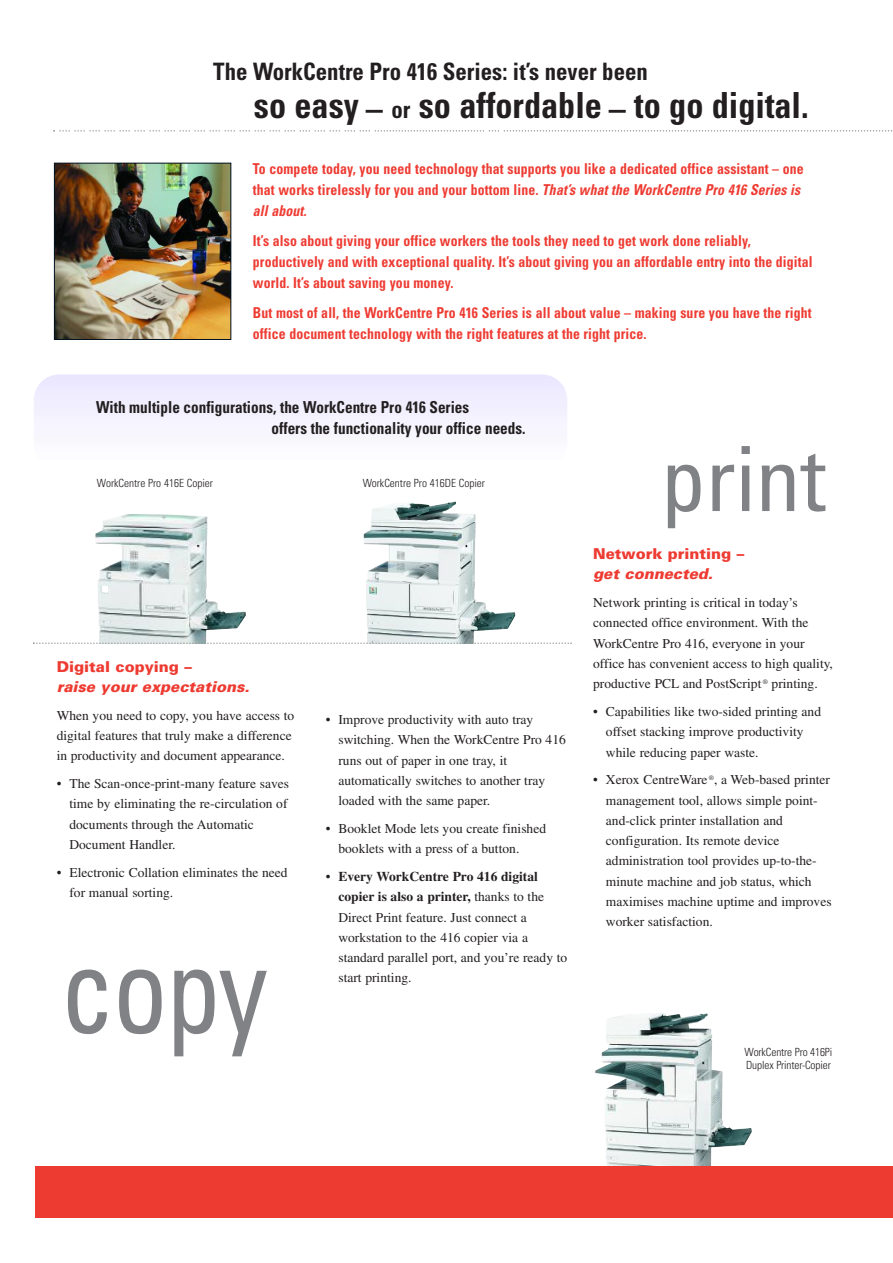
<style>
.page{position:relative;width:893px;height:1263px;background:#fff}
.page>*{position:absolute;margin:0;border:0;box-sizing:border-box;transform-origin:0 0}
.t1{font:condensed 123px "Univers";color:#808285;scale:.9 1}
.t2{font:condensed 90px "Univers";color:#808285}
.t3{font:700 condensed 36px "Univers";color:#231f20;scale:.95 1}
.t4{font:700 condensed 24px "Univers";color:#231f20;scale:.95 1}
.t5{font:700 condensed 16.5px/21px "Univers";color:#231f20;scale:.92 1}
.t6{font:700 condensed 15px/21px "Univers";letter-spacing:.01em;color:#ee3b32;scale:.92 1}
.t7{font:italic 900 15px "Univers";color:#ee3b32}
.t8{font:900 15px "Univers";color:#ee3b32}
.t9{font:13.5px/20.2px "Times";color:#231f20}
.t10{font:300 condensed 11.25px/13.5px "Univers";color:#231f20}
.s1{font-size:24px}
.s2{font-style:italic}
.s3{font-weight:700}
</style>
<div class="page">
<img style="left:595px;top:1013px;width:156px;height:153px">
<img style="left:363px;top:501px;width:123px;height:142px">
<img style="left:95px;top:514px;width:151px;height:129px">
<div style="left:36px;top:1166px;width:856px;height:51px;background:#ee3b32"></div>
<svg style="left:53px;top:130px;width:839px;height:2px"></svg>
<img style="left:56px;top:165px;width:173px;height:173px">
<div style="left:54px;top:163px;width:177px;height:177px;border:1px solid #001322"></div>
<svg style="left:33px;top:643px;width:538px;height:1px"></svg>
<h3 class="t4" style="left:213px;top:63px;width:459px">The WorkCentre Pro 416 Series: it’s never been</h3>
<h3 class="t3" style="left:254px;top:92px;width:585px">so easy – <span class="s1">or</span> so affordable – to go digital.</h3>
<p class="t6" style="left:253px;top:160px;width:600px">To compete today, you need technology that supports you like a dedicated office assistant – one that works tirelessly for you and your bottom line. <span class="s2">That’s what the WorkCentre Pro 416 Series is all about.</span></p>
<p class="t6" style="left:253px;top:231px;width:610px">It’s also about giving your office workers the tools they need to get work done reliably, productively and with exceptional quality. It’s about giving you an affordable entry into the digital world. It’s about saving you money.</p>
<p class="t6" style="left:253px;top:303px;width:608px">But most of all, the WorkCentre Pro 416 Series is all about value – making sure you have the right office document technology with the right features at the right price.</p>
<p class="t5" style="left:271px;top:398px;width:277px;text-indent:-175px">With multiple configurations, the WorkCentre Pro 416 Series<br>offers the functionality your office needs.</p>
<p class="t10" style="left:97px;top:478px;width:118px">WorkCentre Pro 416E Copier</p>
<p class="t10" style="left:362px;top:478px;width:124px">WorkCentre Pro 416DE Copier</p>
<p class="t8" style="left:57px;top:661px;width:137px">Digital copying –</p>
<p class="t7" style="left:57px;top:681px;width:194px">raise your expectations.</p>
<p class="t9" style="left:57px;top:707px;width:239px">When you need to copy, you have access to digital features that truly make a difference in productivity and document appearance.</p>
<p class="t9" style="left:69px;top:775px;width:221px;text-indent:-13px">• The Scan-once-print-many feature saves time by eliminating the re-circulation of documents through the Automatic Document Handler.</p>
<p class="t9" style="left:69px;top:863px;width:220px;text-indent:-13px">• Electronic Collation eliminates the need for manual sorting.</p>
<h1 class="t1" style="left:60px;top:944px;width:232px">copy</h1>
<p class="t9" style="left:338px;top:711px;width:229px;text-indent:-13px">• Improve productivity with auto tray switching. When the WorkCentre Pro 416 runs out of paper in one tray, it automatically switches to another tray loaded with the same paper.</p>
<p class="t9" style="left:338px;top:820px;width:209px;text-indent:-13px">• Booklet Mode lets you create finished booklets with a press of a button.</p>
<p class="t9" style="left:338px;top:868px;width:230px;text-indent:-13px">• <span class="s3">Every WorkCentre Pro 416 digital copier is also a printer,</span> thanks to the Direct Print feature. Just connect a workstation to the 416 copier via a standard parallel port, and you’re ready to start printing.</p>
<h2 class="t2" style="left:660px;top:446px;width:166px">print</h2>
<p class="t8" style="left:593px;top:548px;width:152px">Network printing –</p>
<p class="t7" style="left:593px;top:569px;width:121px">get connected.</p>
<p class="t9" style="left:593px;top:594px;width:241px">Network printing is critical in today’s connected office environment. With the WorkCentre Pro 416, everyone in your office has convenient access to high quality, productive PCL and PostScript <sup>®</sup> printing.</p>
<p class="t9" style="left:606px;top:703px;width:217px;text-indent:-13px">• Capabilities like two-sided printing and offset stacking improve productivity while reducing paper waste.</p>
<p class="t9" style="left:606px;top:771px;width:227px;text-indent:-13px">• Xerox CentreWare <sup>®</sup>, a Web-based printer management tool, allows simple point&shy;and-click printer installation and configuration. Its remote device administration tool provides up-to-the&shy;minute machine and job status, which maximises machine uptime and improves worker satisfaction.</p>
<p class="t10" style="left:744px;top:1046px;width:89px">WorkCentre Pro 416Pi<br>Duplex Printer-Copier</p>
</div>
